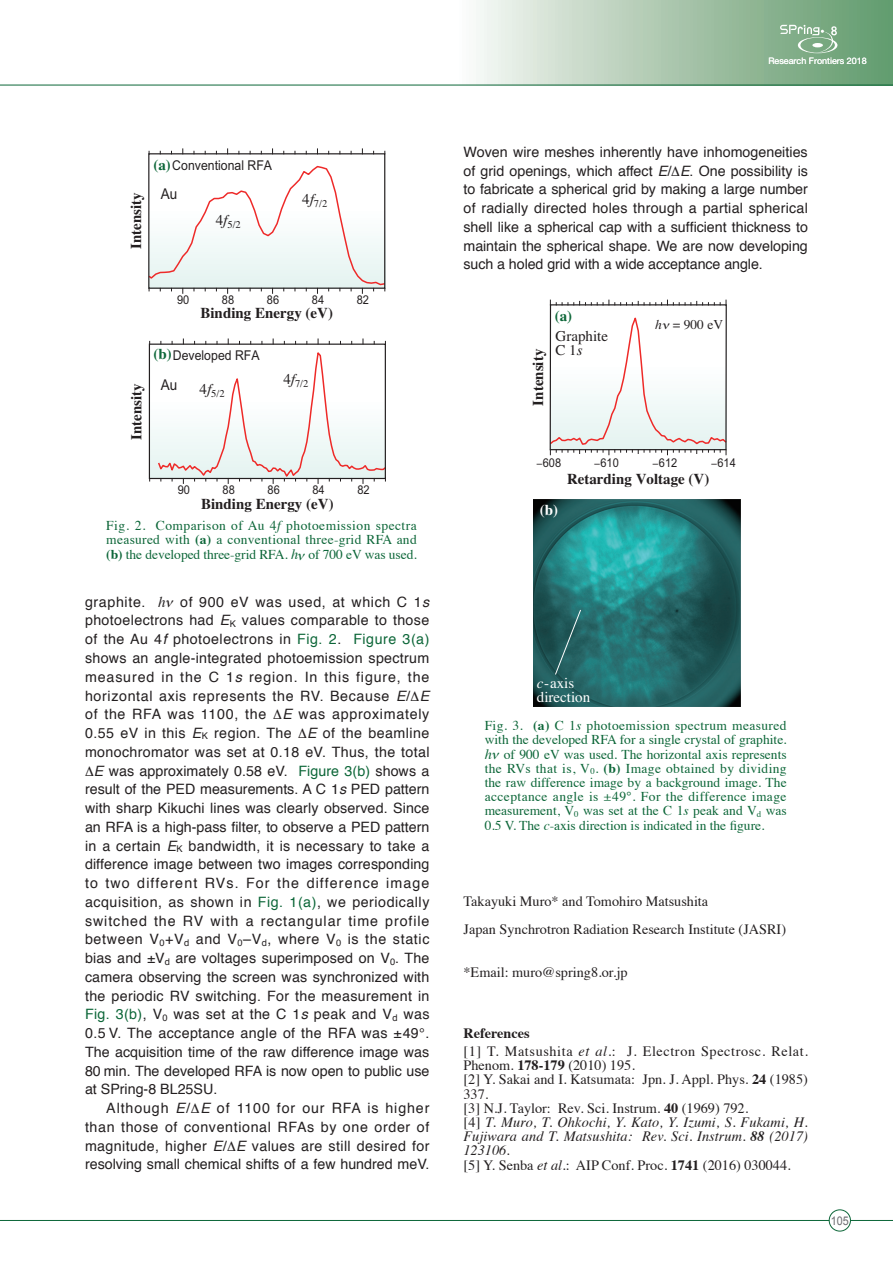
<style>
.page{position:relative;width:893px;height:1263px;background:#fff}
.page>*{position:absolute;margin:0;border:0;box-sizing:border-box;transform-origin:0 0}
.t1{font:700 15px "Times";color:#231f20}
.t2{font:15px/14.2px "Times";color:#fff}
.t3{font:15px "Times";color:#231f20}
.t4{font:700 15px "Times";color:#0c6638}
.t5{font:700 15px "Times";color:#fff}
.t6{font:14.85px "Arial Narrow";color:#231f20;scale:1.11 1}
.t7{font:14.25px/18.8px "Helvetica";letter-spacing:.025em;color:#231f20;text-align:justify}
.t8{font:14.25px/14.2px "Times";color:#231f20}
.t9{font:14.25px "Helvetica";color:#231f20}
.t10{font:14.25px "Helvetica";letter-spacing:.045em;color:#231f20}
.t11{font:14.25px "Helvetica";letter-spacing:.005em;color:#231f20}
.t12{font:14.25px "Helvetica";letter-spacing:.06em;color:#231f20}
.t13{font:14.25px/17.9px "Times";letter-spacing:.04em;color:#231f20}
.t14{font:14.25px "Helvetica";letter-spacing:.065em;color:#231f20}
.t15{font:14.25px "Helvetica";letter-spacing:.075em;color:#231f20}
.t16{font:14.25px "Helvetica";letter-spacing:.05em;color:#231f20}
.t17{font:13.5px/14.2px "Times";color:#0c6638;text-align:justify}
.t18{font:13.5px "Arial Narrow";color:#231f20;scale:1.11 1}
.t19{font:13.5px "Times";color:#231f20}
.t20{font:12.15px "Arial Narrow";color:#231f20;scale:1.11 1}
.t21{font:12px "Arial";color:#6c6d70;scale:.9 1}
.t22{font:10.5px "Times";color:#231f20}
.t23{font:9px "Helvetica Neue";color:#fff}
.s1{font-style:italic}
.s2{font-weight:700}
.s3{font-style:italic;font-size:14.25px}
.s4{font-family:"Times";font-style:italic;font-size:15px}
.s5{color:#0c6638}
.s6{font-size:10.8px}
.s7{font-weight:700;font-style:italic}
</style>
<div class="page">
<svg style="left:476px;top:0;width:417px;height:84px;background:#a9c6ad"></svg>
<svg style="left:780px;top:25px;width:57px;height:28px;background:#96bb9c"></svg>
<svg style="left:148px;top:153px;width:238px;height:327px"></svg>
<img style="left:534px;top:500px;width:207px;height:207px">
<svg style="left:554px;top:609px;width:27px;height:66px;background:#2a6364"></svg>
<svg style="left:550px;top:300px;width:177px;height:4px"></svg>
<svg style="left:549px;top:313px;width:178px;height:142px"></svg>
<p class="t23" style="left:768px;top:54px;width:100px">Research Frontiers 2018</p>
<p class="t1" style="left:122px;top:249px;width:58px;rotate:-90deg">Intensity</p>
<p class="t4" style="left:153px;top:151px;width:19px">(a)</p>
<p class="t18" style="left:172px;top:156px;width:91px">Conventional RFA</p>
<p class="t6" style="left:161px;top:183px;width:16px">Au</p>
<p class="t22" style="left:216px;top:214px;width:27px"><sup>4</sup><sup>f</sup>5/2</p>
<p class="t22" style="left:302px;top:194px;width:27px"><sup>4</sup><sup>f</sup>7/2</p>
<p class="t20" style="left:177px;top:291px;width:13px">90</p>
<p class="t20" style="left:222px;top:291px;width:13px">88</p>
<p class="t20" style="left:267px;top:291px;width:13px">86</p>
<p class="t20" style="left:312px;top:291px;width:13px">84</p>
<p class="t20" style="left:357px;top:291px;width:13px">82</p>
<p class="t1" style="left:200px;top:299px;width:134px">Binding Energy (eV)</p>
<p class="t1" style="left:122px;top:440px;width:58px;rotate:-90deg">Intensity</p>
<p class="t4" style="left:153px;top:340px;width:20px">(b)</p>
<p class="t18" style="left:173px;top:345px;width:80px">Developed RFA</p>
<p class="t6" style="left:161px;top:374px;width:16px">Au</p>
<p class="t22" style="left:199px;top:383px;width:27px"><sup>4</sup><sup>f</sup>5/2</p>
<p class="t22" style="left:283px;top:374px;width:27px"><sup>4</sup><sup>f</sup>7/2</p>
<p class="t20" style="left:178px;top:481px;width:13px">90</p>
<p class="t20" style="left:223px;top:481px;width:13px">88</p>
<p class="t20" style="left:268px;top:481px;width:13px">86</p>
<p class="t20" style="left:312px;top:481px;width:13px">84</p>
<p class="t20" style="left:357px;top:481px;width:13px">82</p>
<p class="t1" style="left:201px;top:489px;width:134px">Binding Energy (eV)</p>
<p class="t17" style="left:106px;top:517px;width:312px">Fig. 2. Comparison of Au 4<span class="s1">f</span> photoemission spectra measured with <span class="s2">(a)</span> a conventional three-grid RFA and <span class="s2">(b)</span> the developed three-grid RFA. <span class="s3">h</span> of 700 eV was used.</p>
<p class="t10" style="left:85px;top:591px;width:346px">graphite. <span class="s4">h</span> of 900 eV was used, at which C 1<span class="s1">s</span></p>
<p class="t7" style="left:85px;top:611px;width:346px">photoelectrons had <span class="s1">E</span><sub>K</sub> values comparable to those</p>
<p class="t7" style="left:85px;top:630px;width:346px">of the Au 4<span class="s1">f</span> photoelectrons in <span class="s5">Fig. 2</span>. <span class="s5">Figure 3(a)</span></p>
<p class="t7" style="left:85px;top:649px;width:346px">shows an angle-integrated photoemission spectrum</p>
<p class="t12" style="left:85px;top:666px;width:346px">measured in the C 1<span class="s1">s</span> region. In this figure, the</p>
<p class="t10" style="left:85px;top:684px;width:346px">horizontal axis represents the RV. Because <span class="s1">E</span>/ <span class="s1">E</span></p>
<p class="t16" style="left:85px;top:703px;width:346px">of the RFA was 1100, the <span class="s1">E</span> was approximately</p>
<p class="t7" style="left:85px;top:724px;width:346px">0.55 eV in this <span class="s1">E</span><sub>K</sub> region. The <span class="s1">E</span> of the beamline</p>
<p class="t7" style="left:85px;top:743px;width:346px">monochromator was set at 0.18 eV. Thus, the total</p>
<p class="t11" style="left:94px;top:759px;width:337px"><span class="s1">E</span> was approximately 0.58 eV. <span class="s5">Figure 3(b)</span> shows a</p>
<p class="t9" style="left:85px;top:778px;width:346px">result of the PED measurements. A C 1<span class="s1">s</span> PED pattern</p>
<p class="t7" style="left:85px;top:799px;width:346px">with sharp Kikuchi lines was clearly observed. Since</p>
<p class="t9" style="left:85px;top:816px;width:346px">an RFA is a high-pass filter, to observe a PED pattern</p>
<p class="t7" style="left:85px;top:836px;width:346px">in a certain <span class="s1">E</span><sub>K</sub> bandwidth, it is necessary to take a</p>
<p class="t11" style="left:85px;top:853px;width:346px">difference image between two images corresponding</p>
<p class="t15" style="left:85px;top:872px;width:346px">to two different RVs. For the difference image</p>
<p class="t7" style="left:85px;top:893px;width:346px">acquisition, as shown in <span class="s5">Fig. 1(a)</span>, we periodically</p>
<p class="t14" style="left:85px;top:909px;width:346px">switched the RV with a rectangular time profile</p>
<p class="t10" style="left:85px;top:928px;width:346px">between V<sub>0</sub>+V<sub>d</sub> and V<sub>0</sub>–V<sub>d</sub>, where V<sub>0</sub> is the static</p>
<p class="t7" style="left:85px;top:949px;width:346px">bias and ±V<sub>d</sub> are voltages superimposed on V<sub>0</sub>. The</p>
<p class="t7" style="left:85px;top:968px;width:346px">camera observing the screen was synchronized with</p>
<p class="t7" style="left:85px;top:986px;width:346px">the periodic RV switching. For the measurement in</p>
<p class="t7" style="left:85px;top:1005px;width:346px"><span class="s5">Fig. 3(b)</span>, V<sub>0</sub> was set at the C 1<span class="s1">s</span> peak and V<sub>d</sub> was</p>
<p class="t7" style="left:85px;top:1024px;width:346px">0.5 V. The acceptance angle of the RFA was ±49°.</p>
<p class="t11" style="left:85px;top:1041px;width:346px">The acquisition time of the raw difference image was</p>
<p class="t9" style="left:85px;top:1059px;width:346px">80 min. The developed RFA is now open to public use</p>
<p class="t9" style="left:85px;top:1078px;width:134px">at SPring-8 BL25SU.</p>
<p class="t12" style="left:106px;top:1097px;width:325px">Although <span class="s1">E</span>/ <span class="s1">E</span> of 1100 for our RFA is higher</p>
<p class="t10" style="left:85px;top:1116px;width:346px">than those of conventional RFAs by one order of</p>
<p class="t7" style="left:85px;top:1136px;width:346px">magnitude, higher <span class="s1">E</span>/ <span class="s1">E</span> values are still desired for</p>
<p class="t9" style="left:85px;top:1153px;width:346px">resolving small chemical shifts of a few hundred meV.</p>
<p class="t7" style="left:463px;top:143px;width:346px">Woven wire meshes inherently have inhomogeneities of grid openings, which affect <span class="s1">E</span>/ <span class="s1">E</span>. One possibility is to fabricate a spherical grid by making a large number of radially directed holes through a partial spherical shell like a spherical cap with a sufficient thickness to maintain the spherical shape. We are now developing such a holed grid with a wide acceptance angle.</p>
<p class="t1" style="left:524px;top:406px;width:58px;rotate:-90deg">Intensity</p>
<p class="t4" style="left:555px;top:301px;width:19px">(a)</p>
<p class="t3" style="left:555px;top:322px;width:54px">Graphite</p>
<p class="t3" style="left:555px;top:336px;width:29px">C 1<span class="s1">s</span></p>
<p class="t19" style="left:655px;top:311px;width:69px"><span class="s1">h</span> = 900 eV</p>
<p class="t20" style="left:537px;top:453px;width:24px"><span class="s6">–</span>608</p>
<p class="t20" style="left:594px;top:453px;width:24px"><span class="s6">–</span>610</p>
<p class="t20" style="left:653px;top:453px;width:24px"><span class="s6">–</span>612</p>
<p class="t20" style="left:711px;top:453px;width:23px"><span class="s6">–</span>614</p>
<p class="t1" style="left:567px;top:464px;width:144px">Retarding Voltage (V)</p>
<p class="t5" style="left:540px;top:496px;width:20px">(b)</p>
<p class="t2" style="left:537px;top:674px;width:55px"><span class="s1">c</span>-axis direction</p>
<p class="t17" style="left:485px;top:717px;width:303px">Fig. 3. <span class="s2">(a)</span> C 1<span class="s1">s</span> photoemission spectrum measured with the developed RFA for a single crystal of graphite. <span class="s3">h</span> of 900 eV was used. The horizontal axis represents the RVs that is, V<sub>0</sub>. <span class="s2">(b)</span> Image obtained by dividing the raw difference image by a background image. The acceptance angle is ±49°. For the difference image measurement, V<sub>0</sub> was set at the C 1<span class="s1">s</span> peak and V<sub>d</sub> was 0.5 V. The <span class="s1">c</span>-axis direction is indicated in the figure.</p>
<p class="t8" style="left:463px;top:886px;width:324px;line-height:28.5px">Takayuki Muro* and Tomohiro Matsushita<br>Japan Synchrotron Radiation Research Institute (JASRI)</p>
<p class="t8" style="left:463px;top:964px;width:165px">*Email: muro@spring8.or.jp</p>
<p class="t13" style="left:463px;top:1023px;width:346px"><span class="s2">References<br></span>[1] T. Matsushita <span class="s1">et al.</span>: J. Electron Spectrosc. Relat.</p>
<p class="t8" style="left:463px;top:1057px;width:346px">Phenom. <span class="s2">178-179</span> (2010) 195.<br>[2] Y. Sakai and I. Katsumata: Jpn. J. Appl. Phys. <span class="s2">24</span> (1985)<br>337.<br>[3] N.J. Taylor: Rev. Sci. Instrum. <span class="s2">40</span> (1969) 792.<br>[4] <span class="s1">T. Muro, T. Ohkochi, Y. Kato, Y. Izumi, S. Fukami, H.<br>Fujiwara and T. Matsushita: Rev. Sci. Instrum.</span> <span class="s7">88</span> <span class="s1">(2017)<br>123106.<br></span>[5] Y. Senba <span class="s1">et al.</span>: AIP Conf. Proc. <span class="s2">1741</span> (2016) 030044.</p>
<p class="t21" style="left:831px;top:1213px;width:22px">105</p>
</div>
